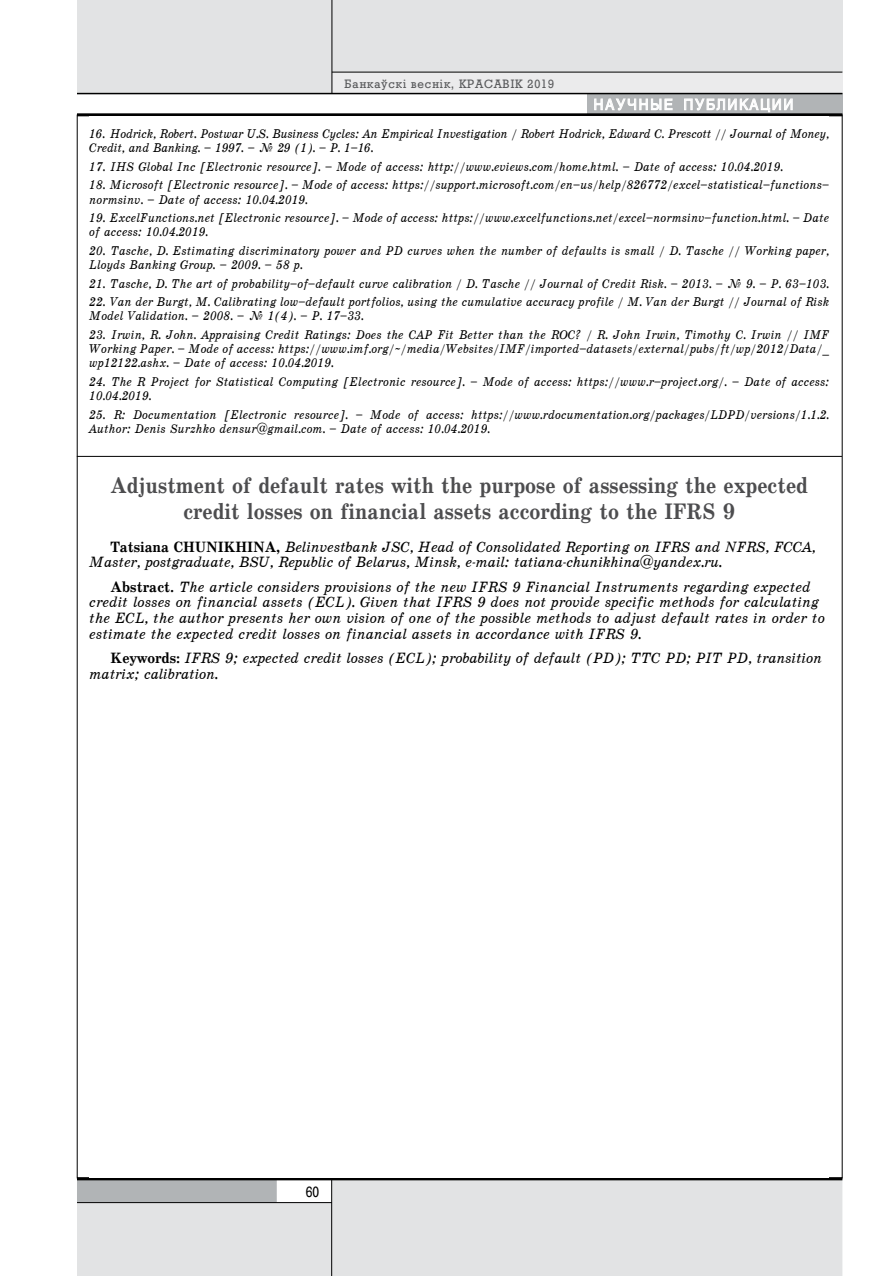
<style>
.page{position:relative;width:893px;height:1276px;background:#fff}
.page>*{position:absolute;margin:0;border:0;box-sizing:border-box;transform-origin:0 0}
.t1{font:22.5px/25.5px "School Book C Bold";color:#4d4d4f;text-align:center;scale:.9 1}
.t2{font:15px/15.8px "School Book C Italic";color:#000;scale:.95 1}
.t3{font:15px "Rodeo";color:#000;scale:.9 1}
.t4{font:12.75px/14.2px "School Book C Italic";letter-spacing:.01em;color:#000;scale:.9 1}
.t5{font:12.75px/14.2px "School Book C Italic";letter-spacing:-.01em;color:#000;scale:.9 1}
.t6{font:12px "Rodeo";letter-spacing:.08em;color:#58595b}
.s1{font-family:"School Book C Bold"}
</style>
<div class="page">
<div style="left:77px;top:1202px;width:255px;height:74px;background:#e2e3e4"></div>
<div style="left:77px;top:1180px;width:200px;height:22px;background:#b1b4b6"></div>
<div style="left:332px;top:1180px;width:510px;height:96px;background:#e2e3e4"></div>
<hr style="left:77px;top:1202px;width:255px;height:1px;background:#000">
<hr style="left:331px;top:1178px;width:1px;height:98px;background:#000">
<div style="left:77px;top:0;width:255px;height:94px;background:#e2e3e4"></div>
<div style="left:332px;top:0;width:510px;height:72px;background:#e2e3e4"></div>
<div style="left:332px;top:72px;width:510px;height:22px;background:#ebebec"></div>
<hr style="left:332px;top:0;width:1px;height:94px;background:#000">
<hr style="left:332px;top:72px;width:510px;height:1px;background:#000">
<div style="left:587px;top:94px;width:255px;height:21px;background:#b1b4b6"></div>
<svg style="left:594px;top:98px;width:79px;height:13px"></svg>
<svg style="left:684px;top:98px;width:109px;height:14px"></svg>
<hr style="left:77px;top:93px;width:765px;height:1px;background:#000">
<hr style="left:77px;top:113px;width:765px;height:3px;background:#000">
<hr style="left:77px;top:1177px;width:765px;height:3px;background:#000">
<hr style="left:77px;top:456px;width:765px;height:1px;background:#000">
<p class="t6" style="left:344px;top:77px;width:211px">Банкаўскі веснік, КРАСАВIК 2019</p>
<p class="t5" style="left:89px;top:127px;width:823px">16. Hodrick, Robert. Postwar U.S. Business Cycles: An Empirical Investigation / Robert Hodrick, Edward C. Prescott // Journal of Money,<br>Credit, and Banking. – 1997. – № 29 (1). – P. 1–16.</p>
<p class="t4" style="left:89px;top:159px;width:772px">17. IHS Global Inc [Electronic resource]. – Mode of access: http://www.eviews.com/home.html. – Date of access: 10.04.2019.</p>
<p class="t4" style="left:89px;top:178px;width:823px">18. Microsoft [Electronic resource]. – Mode of access: https://support.microsoft.com/en–us/help/826772/excel–statistical–functions– normsinv. – Date of access: 10.04.2019.</p>
<p class="t4" style="left:89px;top:211px;width:824px">19. ExcelFunctions.net [Electronic resource]. – Mode of access: https://www.excelfunctions.net/excel–normsinv–function.html. – Date of access: 10.04.2019.</p>
<p class="t4" style="left:89px;top:243px;width:824px">20. Tasche, D. Estimating discriminatory power and PD curves when the number of defaults is small / D. Tasche // Working paper,<br>Lloyds Banking Group. – 2009. – 58 p.</p>
<p class="t4" style="left:89px;top:276px;width:823px">21. Tasche, D. The art of probability–of–default curve calibration / D. Tasche // Journal of Credit Risk. – 2013. – № 9. – P. 63–103.</p>
<p class="t4" style="left:89px;top:295px;width:824px">22. Van der Burgt, M. Calibrating low–default portfolios, using the cumulative accuracy profile / M. Van der Burgt // Journal of Risk<br>Model Validation. – 2008. – № 1(4). – P. 17–33.</p>
<p class="t4" style="left:89px;top:327px;width:824px;text-align:justify">23. Irwin, R. John. Appraising Credit Ratings: Does the CAP Fit Better than the ROC? / R. John Irwin, Timothy C. Irwin // IMF Working Paper. – Mode of access: https://www.imf.org/~/media/Websites/IMF/imported–datasets/external/pubs/ft/wp/2012/Data/_ wp12122.ashx. – Date of access: 10.04.2019.</p>
<p class="t4" style="left:89px;top:374px;width:824px">24. The R Project for Statistical Computing [Electronic resource]. – Mode of access: https://www.r–project.org/. – Date of access:<br>10.04.2019.</p>
<p class="t4" style="left:89px;top:407px;width:824px">25. R: Documentation [Electronic resource]. – Mode of access: https://www.rdocumentation.org/packages/LDPD/versions/1.1.2.<br>Author: Denis Surzhko densur@gmail.com. – Date of access: 10.04.2019.</p>
<h1 class="t1" style="left:111px;top:473px;width:776px">Adjustment of default rates with the purpose of assessing the expected credit losses on financial assets according to the IFRS 9</h1>
<p class="t2" style="left:89px;top:539px;width:766px;text-indent:21px"><span class="s1">Tatsiana CHUNIKHINA,</span> Belinvestbank JSC, Head of Consolidated Reporting on IFRS and NFRS, FCCA,<br>Master, postgraduate, BSU, Republic of Belarus, Minsk, e-mail: tatiana-chunikhina@yandex.ru.</p>
<p class="t2" style="left:89px;top:579px;width:776px;text-indent:21px"><span class="s1">Abstract.</span> The article considers provisions of the new IFRS 9 Financial Instruments regarding expected credit losses on financial assets (ECL). Given that IFRS 9 does not provide specific methods for calculating the ECL, the author presents her own vision of one of the possible methods to adjust default rates in order to estimate the expected credit losses on financial assets in accordance with IFRS 9.</p>
<p class="t2" style="left:89px;top:650px;width:773px;text-indent:21px"><span class="s1">Keywords:</span> IFRS 9; expected credit losses (ECL); probability of default (PD); TTC PD; PIT PD, transition matrix; calibration.</p>
<p class="t3" style="left:306px;top:1183px;width:16px">60</p>
</div>
